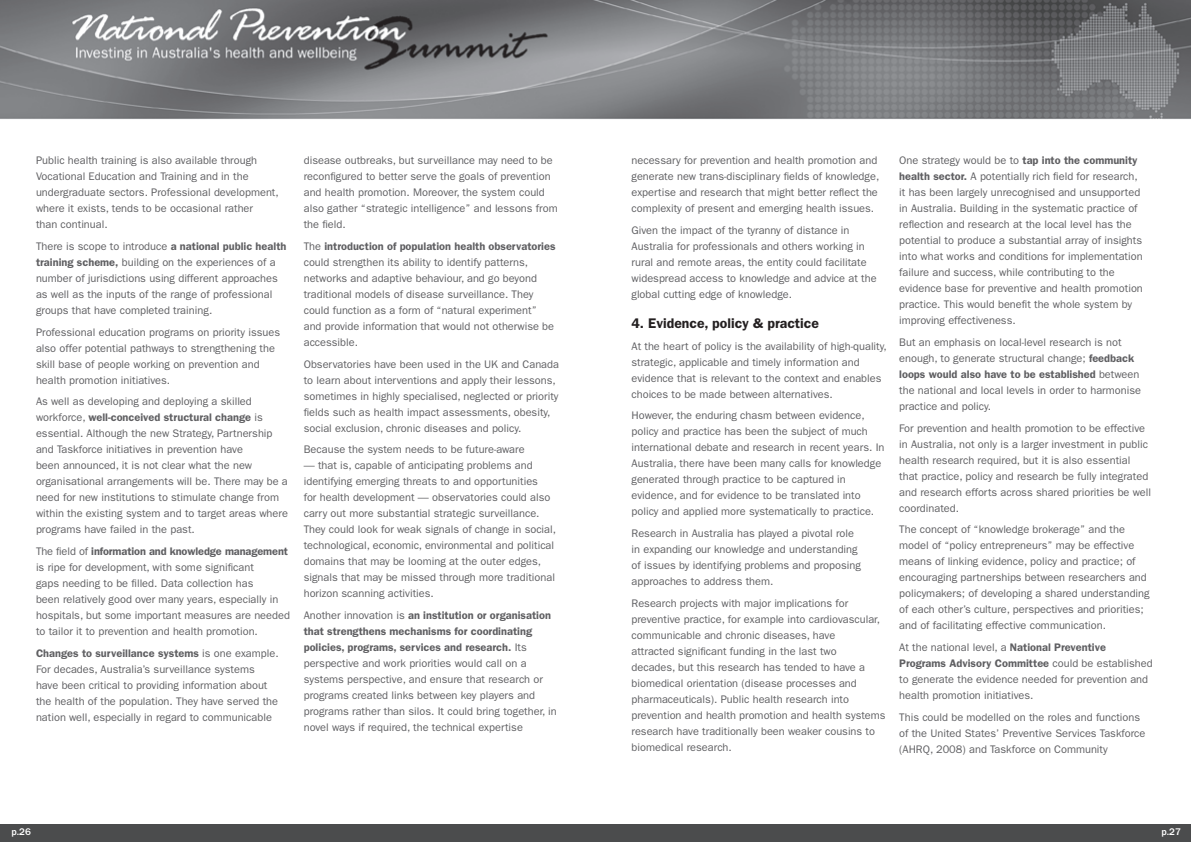
<style>
.page{position:relative;width:1191px;height:842px;background:#fff}
.page>*{position:absolute;margin:0;border:0;box-sizing:border-box;transform-origin:0 0}
.t1{font:600 14px "Franklin Gothic";color:#231f20}
.t2{font:11px/16px "Franklin Gothic";color:#5f5f62}
.t3{font:500 10px "Franklin Gothic";color:#fff}
.s1{font-weight:600}
</style>
<div class="page">
<div style="left:0;top:824px;width:595px;height:18px;background:#4b4c4d"></div>
<img style="left:0;top:0;width:1191px;height:119px">
<div style="left:595px;top:824px;width:596px;height:18px;background:#4b4c4d"></div>
<p class="t2" style="left:36px;top:153px;width:244px">Public health training is also available through Vocational Education and Training and in the undergraduate sectors. Professional development, where it exists, tends to be occasional rather<br>than continual.</p>
<p class="t2" style="left:36px;top:238px;width:252px">There is scope to introduce <span class="s1">a national public health training scheme,</span> building on the experiences of a number of jurisdictions using different approaches as well as the inputs of the range of professional groups that have completed training.</p>
<p class="t2" style="left:36px;top:324px;width:245px">Professional education programs on priority issues also offer potential pathways to strengthening the skill base of people working on prevention and health promotion initiatives.</p>
<p class="t2" style="left:36px;top:394px;width:253px">As well as developing and deploying a skilled workforce, <span class="s1">well-conceived structural change</span> is essential. Although the new Strategy, Partnership and Taskforce initiatives in prevention have<br>been announced, it is not clear what the new organisational arrangements will be. There may be a need for new institutions to stimulate change from within the existing system and to target areas where programs have failed in the past.</p>
<p class="t2" style="left:36px;top:543px;width:255px">The field of <span class="s1">information and knowledge management </span>is ripe for development, with some significant<br>gaps needing to be filled. Data collection has<br>been relatively good over many years, especially in hospitals, but some important measures are needed to tailor it to prevention and health promotion.</p>
<p class="t2" style="left:36px;top:645px;width:244px"><span class="s1">Changes to surveillance systems</span> is one example.<br>For decades, Australia’s surveillance systems have been critical to providing information about the health of the population. They have served the nation well, especially in regard to communicable</p>
<p class="t2" style="left:304px;top:153px;width:255px">disease outbreaks, but surveillance may need to be reconfigured to better serve the goals of prevention and health promotion. Moreover, the system could also gather “strategic intelligence” and lessons from the field.</p>
<p class="t2" style="left:304px;top:238px;width:253px">The <span class="s1">introduction of population health observatories </span>could strengthen its ability to identify patterns, networks and adaptive behaviour, and go beyond traditional models of disease surveillance. They could function as a form of “natural experiment” and provide information that would not otherwise be accessible.</p>
<p class="t2" style="left:304px;top:356px;width:257px">Observatories have been used in the UK and Canada to learn about interventions and apply their lessons, sometimes in highly specialised, neglected or priority fields such as health impact assessments, obesity, social exclusion, chronic diseases and policy.</p>
<p class="t2" style="left:304px;top:442px;width:222px">Because the system needs to be future-aware</p>
<p class="t2" style="left:304px;top:458px;width:254px">— that is, capable of anticipating problems and identifying emerging threats to and opportunities<br>for health development — observatories could also carry out more substantial strategic surveillance.<br>They could look for weak signals of change in social, technological, economic, environmental and political domains that may be looming at the outer edges, signals that may be missed through more traditional horizon scanning activities.</p>
<p class="t2" style="left:304px;top:607px;width:254px">Another innovation is <span class="s1">an institution or organisation that strengthens mechanisms for coordinating policies, programs, services and research.</span> Its perspective and work priorities would call on a systems perspective, and ensure that research or programs created links between key players and programs rather than silos. It could bring together, in novel ways if required, the technical expertise</p>
<p class="t2" style="left:631px;top:153px;width:249px">necessary for prevention and health promotion and generate new trans-disciplinary fields of knowledge, expertise and research that might better reflect the complexity of present and emerging health issues.</p>
<p class="t2" style="left:631px;top:222px;width:247px">Given the impact of the tyranny of distance in Australia for professionals and others working in rural and remote areas, the entity could facilitate widespread access to knowledge and advice at the global cutting edge of knowledge.</p>
<p class="t1" style="left:631px;top:315px;width:189px">4. Evidence, policy &amp; practice</p>
<p class="t2" style="left:631px;top:338px;width:257px">At the heart of policy is the availability of high-quality, strategic, applicable and timely information and evidence that is relevant to the context and enables choices to be made between alternatives.</p>
<p class="t2" style="left:631px;top:408px;width:254px">However, the enduring chasm between evidence, policy and practice has been the subject of much international debate and research in recent years. In Australia, there have been many calls for knowledge generated through practice to be captured in evidence, and for evidence to be translated into policy and applied more systematically to practice.</p>
<p class="t2" style="left:631px;top:525px;width:231px">Research in Australia has played a pivotal role in expanding our knowledge and understanding of issues by identifying problems and proposing approaches to address them.</p>
<p class="t2" style="left:631px;top:595px;width:255px">Research projects with major implications for preventive practice, for example into cardiovascular, communicable and chronic diseases, have<br>attracted significant funding in the last two<br>decades, but this research has tended to have a biomedical orientation (disease processes and pharmaceuticals). Public health research into prevention and health promotion and health systems research have traditionally been weaker cousins to biomedical research.</p>
<p class="t2" style="left:899px;top:153px;width:245px">One strategy would be to <span class="s1">tap into the community health sector.</span> A potentially rich field for research, it has been largely unrecognised and unsupported in Australia. Building in the systematic practice of reflection and research at the local level has the potential to produce a substantial array of insights into what works and conditions for implementation failure and success, while contributing to the evidence base for preventive and health promotion practice. This would benefit the whole system by improving effectiveness.</p>
<p class="t2" style="left:899px;top:334px;width:243px">But an emphasis on local-level research is not enough, to generate structural change; <span class="s1">feedback loops would also have to be established</span> between the national and local levels in order to harmonise practice and policy.</p>
<p class="t2" style="left:899px;top:420px;width:253px">For prevention and health promotion to be effective in Australia, not only is a larger investment in public health research required, but it is also essential that practice, policy and research be fully integrated and research efforts across shared priorities be well coordinated.</p>
<p class="t2" style="left:899px;top:522px;width:252px">The concept of “knowledge brokerage” and the model of “policy entrepreneurs” may be effective means of linking evidence, policy and practice; of encouraging partnerships between researchers and policymakers; of developing a shared understanding of each other’s culture, perspectives and priorities; and of facilitating effective communication.</p>
<p class="t2" style="left:899px;top:639px;width:255px">At the national level, a <span class="s1">National Preventive Programs Advisory Committee</span> could be established to generate the evidence needed for prevention and health promotion initiatives.</p>
<p class="t2" style="left:899px;top:709px;width:248px">This could be modelled on the roles and functions of the United States’ Preventive Services Taskforce (AHRQ, 2008) and Taskforce on Community</p>
<p class="t3" style="left:11px;top:826px;width:15px">p.26</p>
<p class="t3" style="left:1161px;top:826px;width:15px">p.27</p>
</div>
